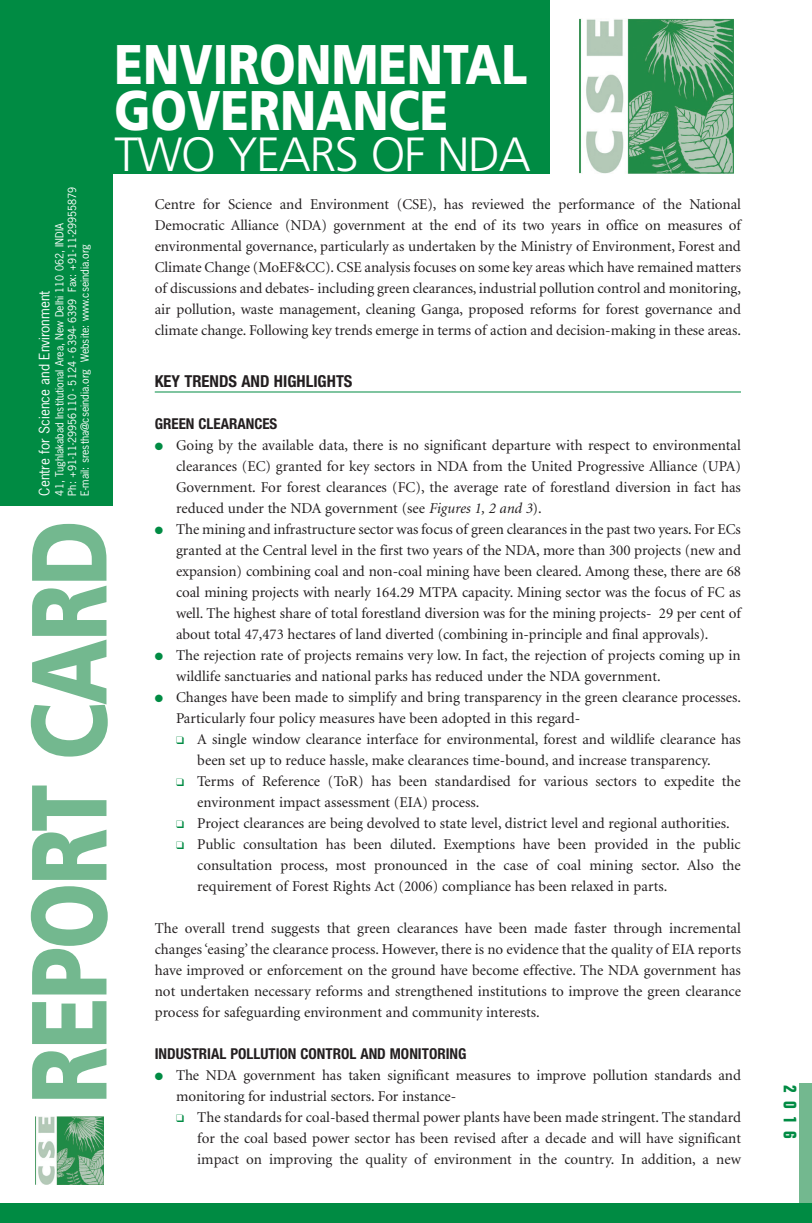
<style>
.page{position:relative;width:812px;height:1223px;background:#fff}
.page>*{position:absolute;margin:0;border:0;box-sizing:border-box;transform-origin:0 0}
.t1{font:900 106.5px "Frutiger";letter-spacing:-.025em;color:#73b88f;scale:.8 1}
.t2{font:900 55.8px/46.5px "Frutiger";color:#fff;scale:.83 1}
.t3{font:300 48px "Frutiger";letter-spacing:-.03em;color:#fff}
.t4{font:700 condensed 18px "Folio";color:#008b43}
.t5{font:700 condensed 16.5px "Helvetica Neue LT Pro";color:#231f20}
.t6{font:15px/21px "Minion";color:#231f20;text-align:justify}
.t7{font:700 condensed 15px "Helvetica Neue LT Pro";color:#231f20}
.t8{font:13.5px "News Gothic";color:#fff}
.t9{font:10.5px/12.6px "News Gothic";color:#fff}
.s1{color:#008b43}
.s2{font-style:italic}
</style>
<div class="page">
<div style="left:0;top:0;width:549px;height:506px;background:#008b43"></div>
<div style="left:113px;top:175px;width:645px;height:525px;background:#fff"></div>
<div style="left:798px;top:1084px;width:13px;height:125px;background:#73b88f"></div>
<hr style="left:155px;top:392px;width:585px;height:1px;background:#008b43">
<div style="left:0;top:1203px;width:811px;height:20px;background:#008b43"></div>
<img style="left:579px;top:18px;width:154px;height:156px">
<img style="left:36px;top:1116px;width:67px;height:68px">
<h2 class="t2" style="left:115px;top:45px;width:499px">ENVIRONMENTAL<br>GOVERNANCE</h2>
<h3 class="t3" style="left:115px;top:135px;width:417px">TWO YEARS OF NDA</h3>
<p class="t6" style="left:155px;top:194px;width:587px">Centre for Science and Environment (CSE), has reviewed the performance of the National Democratic Alliance (NDA) government at the end of its two years in office on measures of environmental governance, particularly as undertaken by the Ministry of Environment, Forest and Climate Change (MoEF&amp;CC). CSE analysis focuses on some key areas which have remained matters of discussions and debates- including green clearances, industrial pollution control and monitoring, air pollution, waste management, cleaning Ganga, proposed reforms for forest governance and climate change. Following key trends emerge in terms of action and decision-making in these areas.</p>
<p class="t5" style="left:155px;top:371px;width:199px">KEY TRENDS AND HIGHLIGHTS</p>
<p class="t7" style="left:155px;top:415px;width:124px">GREEN CLEARANCES</p>
<p class="t6" style="left:176px;top:435px;width:566px;text-indent:-21px"><span class="s1">●</span> Going by the available data, there is no significant departure with respect to environmental clearances (EC) granted for key sectors in NDA from the United Progressive Alliance (UPA)<br>Government. For forest clearances (FC), the average rate of forestland diversion in fact has reduced under the NDA government (see <span class="s2">Figures 1, 2 and 3</span>).</p>
<p class="t6" style="left:176px;top:519px;width:566px;text-indent:-21px"><span class="s1">●</span> The mining and infrastructure sector was focus of green clearances in the past two years. For ECs granted at the Central level in the first two years of the NDA, more than 300 projects (new and expansion) combining coal and non-coal mining have been cleared. Among these, there are 68 coal mining projects with nearly 164.29 MTPA capacity. Mining sector was the focus of FC as well. The highest share of total forestland diversion was for the mining projects- 29 per cent of about total 47,473 hectares of land diverted (combining in-principle and final approvals).</p>
<p class="t6" style="left:176px;top:645px;width:566px;text-indent:-21px"><span class="s1">●</span> The rejection rate of projects remains very low. In fact, the rejection of projects coming up in wildlife sanctuaries and national parks has reduced under the NDA government.</p>
<p class="t6" style="left:176px;top:687px;width:566px;text-indent:-21px"><span class="s1">●</span> Changes have been made to simplify and bring transparency in the green clearance processes.<br>Particularly four policy measures have been adopted in this regard-</p>
<p class="t6" style="left:176px;top:729px;width:566px;text-align:center"><span class="s1">❑</span> A single window clearance interface for environmental, forest and wildlife clearance has been set up to reduce hassle, make clearances time-bound, and increase transparency.</p>
<p class="t6" style="left:197px;top:771px;width:545px;text-indent:-21px"><span class="s1">❑</span> Terms of Reference (ToR) has been standardised for various sectors to expedite the environment impact assessment (EIA) process.</p>
<p class="t6" style="left:176px;top:813px;width:555px"><span class="s1">❑</span> Project clearances are being devolved to state level, district level and regional authorities.</p>
<p class="t6" style="left:197px;top:834px;width:545px;text-indent:-21px"><span class="s1">❑</span> Public consultation has been diluted. Exemptions have been provided in the public consultation process, most pronounced in the case of coal mining sector. Also the requirement of Forest Rights Act (2006) compliance has been relaxed in parts.</p>
<p class="t6" style="left:155px;top:918px;width:587px">The overall trend suggests that green clearances have been made faster through incremental changes ‘easing’ the clearance process. However, there is no evidence that the quality of EIA reports have improved or enforcement on the ground have become effective. The NDA government has not undertaken necessary reforms and strengthened institutions to improve the green clearance process for safeguarding environment and community interests.</p>
<p class="t7" style="left:155px;top:1045px;width:313px">INDUSTRIAL POLLUTION CONTROL AND MONITORING</p>
<p class="t6" style="left:176px;top:1065px;width:566px;text-indent:-21px"><span class="s1">●</span> The NDA government has taken significant measures to improve pollution standards and monitoring for industrial sectors. For instance-</p>
<p class="t6" style="left:197px;top:1107px;width:545px;text-indent:-21px"><span class="s1">❑</span> The standards for coal-based thermal power plants have been made stringent. The standard for the coal based power sector has been revised after a decade and will have significant impact on improving the quality of environment in the country. In addition, a new</p>
<p class="t9" style="left:54px;top:495px;width:310px;rotate:-90deg">41, Tughlakabad Institutional Area, New Delhi 110 062, INDIA<br>Ph: +91-11-29956110 - 5124 - 6394- 6399 Fax: +91-11-29955879<br>E-mail: srestha@cseindia.org Website: www.cseindia.org</p>
<h1 class="t1" style="left:27px;top:1104px;width:731px;rotate:-90deg">REPORT CARD</h1>
<p class="t8" style="left:39px;top:495px;width:206px;rotate:-90deg">Centre for Science and Environment</p>
<p class="t4" style="left:796px;top:1085px;width:55px;rotate:90deg">2016</p>
</div>
